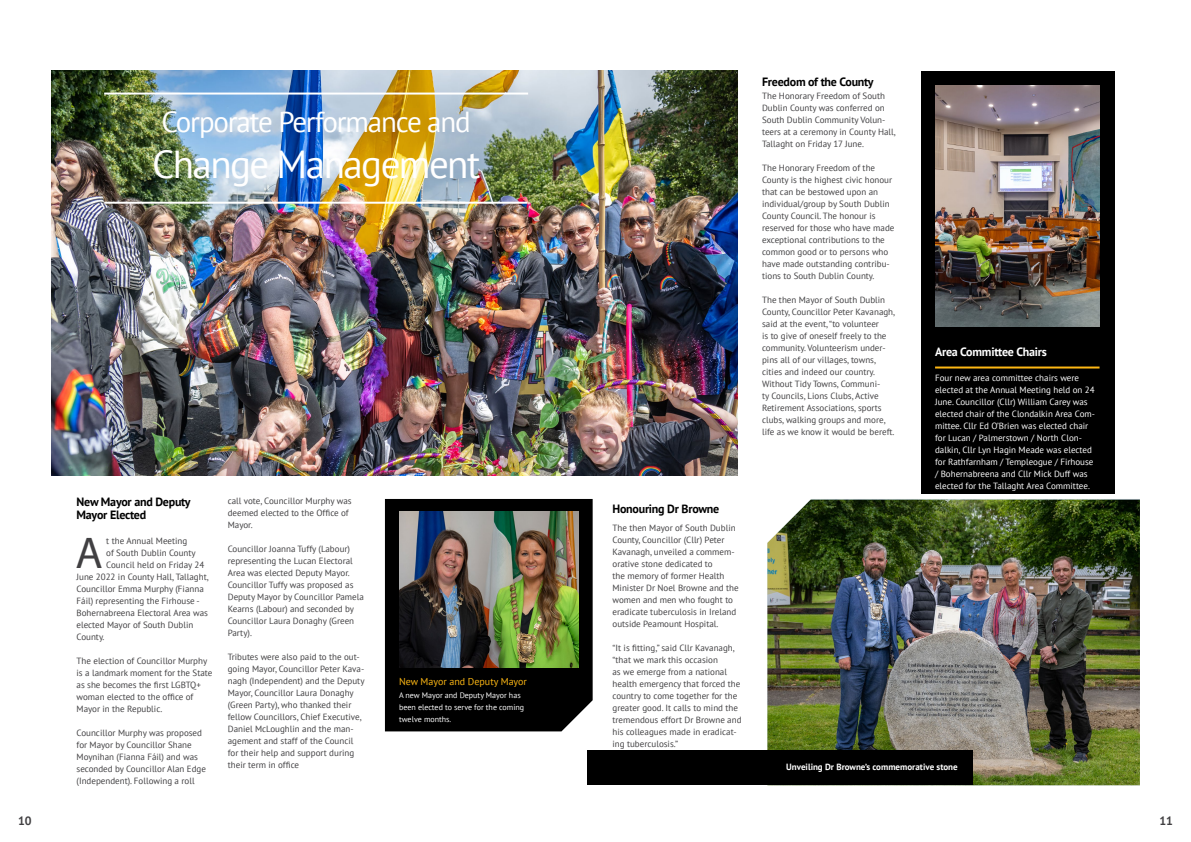
<style>
.page{position:relative;width:1191px;height:842px;background:#fff}
.page>*{position:absolute;margin:0;border:0;box-sizing:border-box;transform-origin:0 0}
.t1{font:44.6px "Myriad Pro";color:#414042}
.t2{font:39px "PT Sans";letter-spacing:-.04em;color:#fff}
.t3{font:29px "PT Sans";letter-spacing:-.04em;color:#fff}
.t4{font:700 12px/13px "PT Sans";letter-spacing:-.02em;color:#000}
.t5{font:700 12px "PT Sans";letter-spacing:-.02em;color:#fff}
.t6{font:700 12px "PT Sans";color:#414042}
.t7{font:10px "PT Sans";color:#fdb714}
.t8{font:9px/12px "PT Sans";color:#414042}
.t9{font:9px/12px "PT Sans";color:#fff}
.t10{font:700 9px "PT Sans";color:#fff}
.t11{font:8px/12px "PT Sans";color:#fff}
</style>
<div class="page">
<div style="left:385px;top:499px;width:207px;height:232px;background:#000"></div>
<img style="left:51px;top:71px;width:686px;height:405px">
<img style="left:399px;top:511px;width:179px;height:156px">
<hr style="left:104px;top:93px;width:424px;height:2px;background:#fff">
<hr style="left:104px;top:202px;width:423px;height:2px;background:#fff">
<div style="left:921px;top:71px;width:193px;height:422px;background:#000"></div>
<img style="left:767px;top:500px;width:373px;height:285px">
<img style="left:935px;top:85px;width:164px;height:241px">
<div style="left:587px;top:750px;width:385px;height:35px;background:#000"></div>
<hr style="left:935px;top:366px;width:164px;height:2px;background:#fdb714">
<h3 class="t3" style="left:161px;top:103px;width:311px">Corporate Performance and</h3>
<h2 class="t2" style="left:152px;top:139px;width:330px">Change Management</h2>
<h3 class="t4" style="left:77px;top:495px;width:116px">New Mayor and Deputy<br>Mayor Elected</h3>
<h1 class="t1" style="left:75px;top:526px;width:29px">A</h1>
<p class="t8" style="left:106px;top:535px;width:82px">t the Annual Meeting</p>
<p class="t8" style="left:106px;top:547px;width:91px">of South Dublin County</p>
<p class="t8" style="left:106px;top:559px;width:99px">Council held on Friday 24</p>
<p class="t8" style="left:77px;top:571px;width:134px">June 2022 in County Hall, Tallaght,</p>
<p class="t8" style="left:77px;top:583px;width:129px">Councillor Emma Murphy (Fianna</p>
<p class="t8" style="left:77px;top:595px;width:125px">Fáil) representing the Firhouse -</p>
<p class="t8" style="left:77px;top:607px;width:133px">Bohernabreena Electoral Area was</p>
<p class="t8" style="left:77px;top:619px;width:118px">elected Mayor of South Dublin</p>
<p class="t8" style="left:77px;top:631px;width:29px">County.</p>
<p class="t8" style="left:77px;top:655px;width:137px">The election of Councillor Murphy is a landmark moment for the State as she becomes the first LGBTQ+ woman elected to the office of<br>Mayor in the Republic.</p>
<p class="t8" style="left:77px;top:727px;width:131px">Councillor Murphy was proposed for Mayor by Councillor Shane<br>Moynihan (Fianna Fáil) and was seconded by Councillor Alan Edge (Independent). Following a roll</p>
<p class="t8" style="left:228px;top:494px;width:125px">call vote, Councillor Murphy was deemed elected to the Office of<br>Mayor.</p>
<p class="t8" style="left:228px;top:542px;width:138px">Councillor Joanna Tuffy (Labour) representing the Lucan Electoral<br>Area was elected Deputy Mayor.<br>Councillor Tuffy was proposed as<br>Deputy Mayor by Councillor Pamela<br>Kearns (Labour) and seconded by<br>Councillor Laura Donaghy (Green<br>Party).</p>
<p class="t8" style="left:228px;top:650px;width:138px">Tributes were also paid to the out&shy;going Mayor, Councillor Peter Kava&shy;nagh (Independent) and the Deputy<br>Mayor, Councillor Laura Donaghy (Green Party), who thanked their fellow Councillors, Chief Executive,<br>Daniel McLoughlin and the man&shy;agement and staff of the Council for their help and support during their term in office</p>
<p class="t7" style="left:399px;top:675px;width:129px">New Mayor and Deputy Mayor</p>
<p class="t11" style="left:399px;top:689px;width:127px">A new Mayor and Deputy Mayor has been elected to serve for the coming twelve months.</p>
<h3 class="t4" style="left:612px;top:502px;width:108px">Honouring Dr Browne</h3>
<p class="t8" style="left:612px;top:522px;width:128px">The then Mayor of South Dublin<br>County, Councillor (Cllr) Peter<br>Kavanagh, unveiled a commem&shy;orative stone dedicated to<br>the memory of former Health<br>Minister Dr Noel Browne and the women and men who fought to eradicate tuberculosis in Ireland outside Peamount Hospital.</p>
<p class="t8" style="left:612px;top:642px;width:130px">“It is fitting,” said Cllr Kavanagh, “that we mark this occasion<br>as we emerge from a national health emergency that forced the country to come together for the greater good. It calls to mind the tremendous effort Dr Browne and his colleagues made in eradicat&shy;ing tuberculosis.”</p>
<h3 class="t4" style="left:762px;top:75px;width:113px">Freedom of the County</h3>
<p class="t8" style="left:762px;top:90px;width:135px">The Honorary Freedom of South<br>Dublin County was conferred on<br>South Dublin Community Volun&shy;teers at a ceremony in County Hall,<br>Tallaght on Friday 17 June.</p>
<p class="t8" style="left:762px;top:162px;width:134px">The Honorary Freedom of the<br>County is the highest civic honour that can be bestowed upon an individual/group by South Dublin<br>County Council. The honour is reserved for those who have made exceptional contributions to the common good or to persons who have made outstanding contribu&shy;tions to South Dublin County.</p>
<p class="t8" style="left:762px;top:294px;width:135px">The then Mayor of South Dublin<br>County, Councillor Peter Kavanagh, said at the event, “to volunteer<br>is to give of oneself freely to the community. Volunteerism under&shy;pins all of our villages, towns, cities and indeed our country.<br>Without Tidy Towns, Communi-<br>ty Councils, Lions Clubs, Active<br>Retirement Associations, sports clubs, walking groups and more, life as we know it would be bereft.</p>
<h3 class="t5" style="left:935px;top:344px;width:113px">Area Committee Chairs</h3>
<p class="t9" style="left:935px;top:372px;width:161px">Four new area committee chairs were elected at the Annual Meeting held on 24<br>June. Councillor (Cllr) William Carey was elected chair of the Clondalkin Area Com&shy;mittee. Cllr Ed O’Brien was elected chair for Lucan / Palmerstown / North Clon&shy;dalkin, Cllr Lyn Hagin Meade was elected for Rathfarnham / Templeogue / Firhouse / Bohernabreena and Cllr Mick Duff was elected for the Tallaght Area Committee.</p>
<p class="t10" style="left:786px;top:761px;width:173px">Unveiling Dr Browne’s commemorative stone</p>
<h3 class="t6" style="left:18px;top:813px;width:15px">10</h3>
<h3 class="t6" style="left:1159px;top:812px;width:15px">11</h3>
</div>
